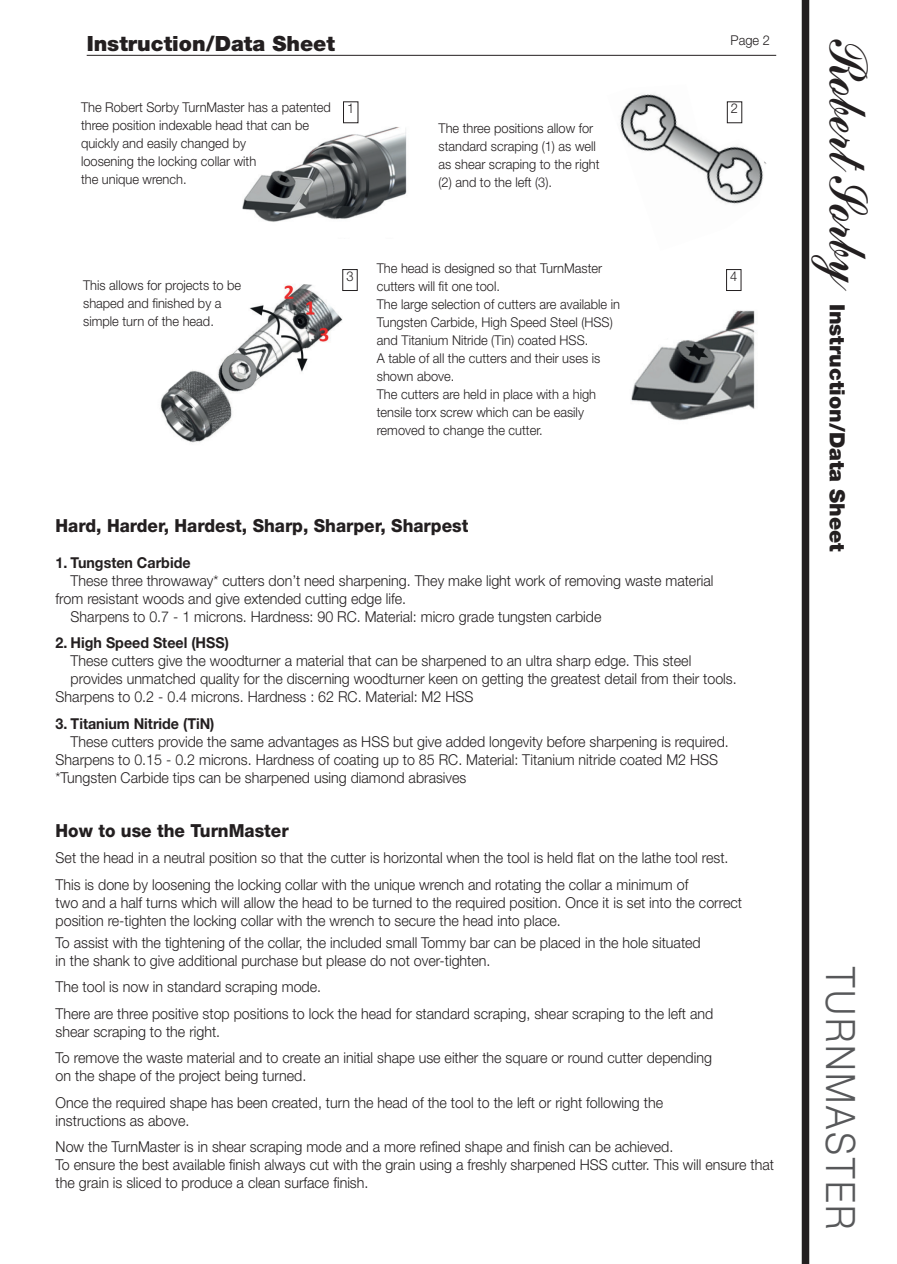
<style>
.page{position:relative;width:897px;height:1264px;background:#fff}
.page>*{position:absolute;margin:0;border:0;box-sizing:border-box;transform-origin:0 0}
.t1{font:61.05px "Commercial Script BT";color:#231f20;scale:.8 1}
.t2{font:300 40.5px "Helvetica Neue";letter-spacing:.075em;color:#57585a;scale:.9 1}
.t3{font:900 21px "Helvetica Neue";color:#231f20}
.t4{font:800 18px "Helvetica Neue";color:#231f20;scale:.95 1}
.t5{font:300 15px/18px "Helvetica Neue";color:#231f20;scale:.95 1}
.t6{font:700 15px "Helvetica Neue";color:#231f20;scale:.95 1}
.t7{font:300 13.5px/18px "Helvetica Neue";color:#231f20;scale:.95 1}
</style>
<div class="page">
<div style="left:801px;top:1px;width:7px;height:1262px;background:#231f20"></div>
<hr style="left:87px;top:55px;width:688px;height:1px;background:#231f20">
<img style="left:242px;top:117px;width:165px;height:105px">
<img style="left:620px;top:94px;width:146px;height:110px">
<img style="left:160px;top:280px;width:198px;height:163px">
<img style="left:631px;top:276px;width:124px;height:145px">
<div style="left:343px;top:101px;width:15px;height:22px;border:1px solid #231f20"></div>
<div style="left:726px;top:101px;width:15px;height:22px;border:1px solid #231f20"></div>
<div style="left:342px;top:269px;width:15px;height:22px;border:1px solid #231f20"></div>
<div style="left:725px;top:269px;width:16px;height:22px;border:1px solid #231f20"></div>
<p class="t3" style="left:87px;top:31px;width:250px">Instruction/Data Sheet</p>
<p class="t7" style="left:730px;top:31px;width:43px">Page 2</p>
<p class="t7" style="left:81px;top:98px;width:264px">The Robert Sorby TurnMaster has a patented</p>
<p class="t7" style="left:81px;top:116px;width:241px">three position indexable head that can be</p>
<p class="t7" style="left:81px;top:134px;width:175px">quickly and easily changed by</p>
<p class="t7" style="left:81px;top:152px;width:186px">loosening the locking collar with</p>
<p class="t7" style="left:81px;top:170px;width:113px">the unique wrench.</p>
<p class="t7" style="left:347px;top:99px;width:9px">1</p>
<p class="t7" style="left:730px;top:99px;width:9px">2</p>
<p class="t7" style="left:438px;top:119px;width:164px">The three positions allow for</p>
<p class="t7" style="left:438px;top:137px;width:167px">standard scraping (1) as well</p>
<p class="t7" style="left:438px;top:155px;width:171px">as shear scraping to the right</p>
<p class="t7" style="left:438px;top:173px;width:121px">(2) and to the left (3).</p>
<p class="t7" style="left:83px;top:275px;width:168px">This allows for projects to be</p>
<p class="t7" style="left:83px;top:293px;width:147px">shaped and finished by a</p>
<p class="t7" style="left:83px;top:311px;width:139px">simple turn of the head.</p>
<p class="t7" style="left:376px;top:258px;width:239px">The head is designed so that TurnMaster cutters will fit one tool.</p>
<p class="t7" style="left:376px;top:294px;width:257px">The large selection of cutters are available in Tungsten Carbide, High Speed Steel (HSS) and Titanium Nitride (Tin) coated HSS.<br>A table of all the cutters and their uses is</p>
<p class="t7" style="left:376px;top:366px;width:83px">shown above.</p>
<p class="t7" style="left:376px;top:384px;width:232px">The cutters are held in place with a high tensile torx screw which can be easily removed to change the cutter.</p>
<p class="t7" style="left:346px;top:266px;width:9px">3</p>
<p class="t7" style="left:730px;top:266px;width:9px">4</p>
<p class="t4" style="left:56px;top:514px;width:436px">Hard, Harder, Hardest, Sharp, Sharper, Sharpest</p>
<p class="t6" style="left:56px;top:553px;width:143px">1. Tungsten Carbide</p>
<p class="t5" style="left:56px;top:571px;width:693px;text-indent:15px">These three throwaway* cutters don’t need sharpening. They make light work of removing waste material from resistant woods and give extended cutting edge life.</p>
<p class="t5" style="left:71px;top:607px;width:560px">Sharpens to 0.7 - 1 microns. Hardness: 90 RC. Material: micro grade tungsten carbide</p>
<p class="t6" style="left:56px;top:633px;width:184px">2. High Speed Steel (HSS)</p>
<p class="t5" style="left:71px;top:651px;width:654px">These cutters give the woodturner a material that can be sharpened to an ultra sharp edge. This steel</p>
<p class="t5" style="left:71px;top:669px;width:702px">provides unmatched quality for the discerning woodturner keen on getting the greatest detail from their tools.</p>
<p class="t5" style="left:56px;top:687px;width:441px">Sharpens to 0.2 - 0.4 microns. Hardness : 62 RC. Material: M2 HSS</p>
<p class="t6" style="left:56px;top:714px;width:169px">3. Titanium Nitride (TiN)</p>
<p class="t5" style="left:56px;top:732px;width:709px;text-indent:15px">These cutters provide the same advantages as HSS but give added longevity before sharpening is required.<br>Sharpens to 0.15 - 0.2 microns. Hardness of coating up to 85 RC. Material: Titanium nitride coated M2 HSS</p>
<p class="t5" style="left:56px;top:768px;width:434px">*Tungsten Carbide tips can be sharpened using diamond abrasives</p>
<p class="t4" style="left:56px;top:819px;width:247px">How to use the TurnMaster</p>
<p class="t5" style="left:56px;top:848px;width:709px">Set the head in a neutral position so that the cutter is horizontal when the tool is held flat on the lathe tool rest.</p>
<p class="t5" style="left:56px;top:875px;width:667px">This is done by loosening the locking collar with the unique wrench and rotating the collar a minimum of</p>
<p class="t5" style="left:56px;top:893px;width:723px">two and a half turns which will allow the head to be turned to the required position. Once it is set into the correct position re-tighten the locking collar with the wrench to secure the head into place.</p>
<p class="t5" style="left:56px;top:933px;width:680px">To assist with the tightening of the collar, the included small Tommy bar can be placed in the hole situated</p>
<p class="t5" style="left:56px;top:951px;width:459px">in the shank to give additional purchase but please do not over-tighten.</p>
<p class="t5" style="left:56px;top:978px;width:281px">The tool is now in standard scraping mode.</p>
<p class="t5" style="left:56px;top:1004px;width:693px">There are three positive stop positions to lock the head for standard scraping, shear scraping to the left and</p>
<p class="t5" style="left:56px;top:1022px;width:175px">shear scraping to the right.</p>
<p class="t5" style="left:56px;top:1049px;width:692px">To remove the waste material and to create an initial shape use either the square or round cutter depending</p>
<p class="t5" style="left:56px;top:1067px;width:265px">on the shape of the project being turned.</p>
<p class="t5" style="left:56px;top:1093px;width:640px">Once the required shape has been created, turn the head of the tool to the left or right following the</p>
<p class="t5" style="left:56px;top:1111px;width:142px">instructions as above.</p>
<p class="t5" style="left:56px;top:1138px;width:651px">Now the TurnMaster is in shear scraping mode and a more refined shape and finish can be achieved.</p>
<p class="t5" style="left:56px;top:1156px;width:757px">To ensure the best available finish always cut with the grain using a freshly sharpened HSS cutter. This will ensure that the grain is sliced to produce a clean surface finish.</p>
<p class="t1" style="left:881px;top:35px;width:312px;rotate:90deg">RobertSorby</p>
<p class="t3" style="left:849px;top:304px;width:250px;rotate:90deg">Instruction/Data Sheet</p>
<p class="t2" style="left:864px;top:967px;width:293px;rotate:90deg">TURNMASTER</p>
</div>
